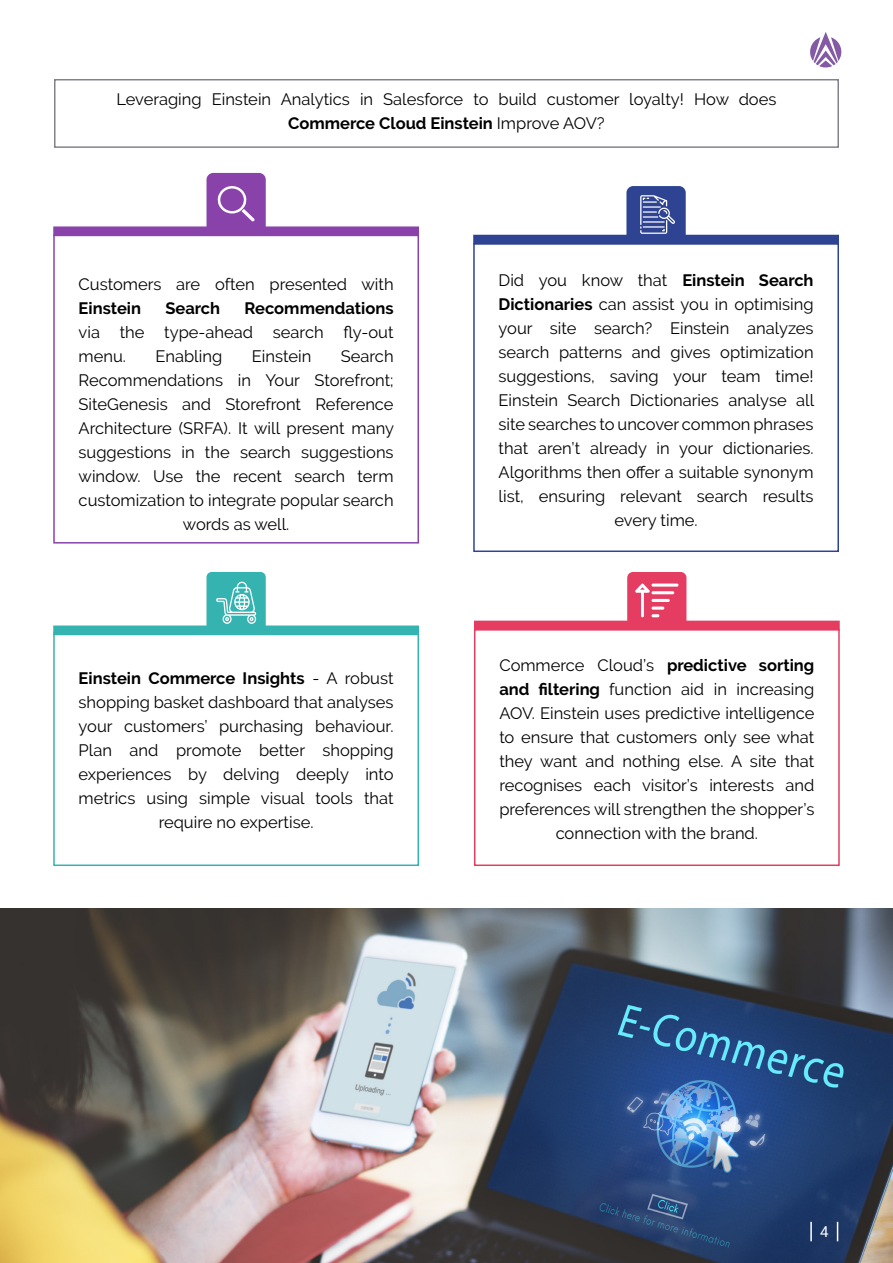
<style>
.page{position:relative;width:893px;height:1263px;background:#fff}
.page>*{position:absolute;margin:0;border:0;box-sizing:border-box;transform-origin:0 0}
.t1{font:16.5px/24px "Raleway";color:#000;text-align:center}
.t2{font:700 16.5px "Raleway";color:#000}
.t3{font:15px "Roboto";color:#fff}
.s1{font-weight:700}
</style>
<div class="page">
<svg style="left:810px;top:32px;width:32px;height:36px"></svg>
<div style="left:54px;top:79px;width:785px;height:69px;border:2px solid #82828f"></div>
<img style="left:0;top:908px;width:893px;height:355px">
<div style="left:53px;top:234px;width:366px;height:309px;border:2px solid #8a42ab"></div>
<div style="left:53px;top:226px;width:366px;height:10px;background:#8a42ab;border:2px solid #8a42ab"></div>
<div style="left:207px;top:174px;width:58px;height:60px;background:#8a42ab;border-radius:6px"></div>
<div style="left:206px;top:173px;width:60px;height:61px;border:2px solid #8a42ab;border-radius:6px"></div>
<svg style="left:217px;top:186px;width:38px;height:35px"></svg>
<div style="left:473px;top:243px;width:366px;height:309px;border:2px solid #2e4493"></div>
<div style="left:473px;top:235px;width:366px;height:9px;background:#2e4493"></div>
<div style="left:627px;top:187px;width:58px;height:55px;background:#2e4493;border-radius:6px"></div>
<div style="left:626px;top:186px;width:60px;height:57px;border:2px solid #2e4493;border-radius:6px"></div>
<svg style="left:640px;top:195px;width:35px;height:39px"></svg>
<div style="left:628px;top:573px;width:58px;height:55px;background:#e53c61;border-radius:5px"></div>
<div style="left:627px;top:572px;width:59px;height:57px;border:2px solid #e53c61;border-radius:5px"></div>
<div style="left:474px;top:629px;width:366px;height:237px;border:2px solid #e53c61"></div>
<div style="left:474px;top:621px;width:366px;height:9px;background:#e53c61"></div>
<div style="left:207px;top:573px;width:58px;height:60px;background:#35b3b1;border-radius:4px"></div>
<div style="left:206px;top:572px;width:60px;height:61px;border:2px solid #35b3b1;border-radius:4px"></div>
<div style="left:53px;top:632px;width:366px;height:234px;border:2px solid #35b3b1"></div>
<div style="left:53px;top:625px;width:366px;height:10px;background:#35b3b1;border:2px solid #35b3b1"></div>
<svg style="left:216px;top:582px;width:40px;height:42px"></svg>
<svg style="left:635px;top:583px;width:43px;height:34px"></svg>
<svg style="left:810px;top:1222px;width:2px;height:19px"></svg>
<svg style="left:837px;top:1222px;width:1px;height:19px"></svg>
<p class="t1" style="left:116px;top:88px;width:661px">Leveraging Einstein Analytics in Salesforce to build customer loyalty! How does<br><span class="s1">Commerce Cloud Einstein</span> Improve AOV?</p>
<p class="t1" style="left:79px;top:272px;width:317px;text-align:left">Customers are often presented with<br><span class="s1">Einstein</span></p>
<p class="t1" style="left:79px;top:296px;width:317px;text-align:justify;text-indent:166px"><span class="s1">Recommendations </span>via the type-ahead search fly-out menu.</p>
<p class="t2" style="left:165px;top:298px;width:56px">Search</p>
<p class="t1" style="left:156px;top:344px;width:68px">Enabling</p>
<p class="t1" style="left:252px;top:344px;width:61px">Einstein</p>
<p class="t1" style="left:341px;top:344px;width:54px">Search</p>
<p class="t1" style="left:79px;top:368px;width:316px">Recommendations in Your Storefront;</p>
<p class="t1" style="left:79px;top:392px;width:316px">SiteGenesis and Storefront Reference</p>
<p class="t1" style="left:79px;top:416px;width:317px">Architecture (SRFA). It will present many</p>
<p class="t1" style="left:79px;top:440px;width:317px">suggestions in the search suggestions</p>
<p class="t1" style="left:79px;top:464px;width:316px">window. Use the recent search term</p>
<p class="t1" style="left:79px;top:488px;width:317px">customization to integrate popular search</p>
<p class="t1" style="left:183px;top:512px;width:108px">words as well.</p>
<p class="t1" style="left:79px;top:666px;width:317px"><span class="s1">Einstein Commerce Insights</span> - A robust shopping basket dashboard that analyses your customers’ purchasing behaviour.<br>Plan and promote better shopping experiences by delving deeply into metrics using simple visual tools that require no expertise.</p>
<p class="t1" style="left:499px;top:268px;width:317px">Did you know that <span class="s1">Einstein Search Dictionaries</span> can assist you in optimising your site search? Einstein analyzes search patterns and gives optimization suggestions, saving your team time!<br>Einstein Search Dictionaries analyse all site searches to uncover common phrases that aren’t already in your dictionaries.<br>Algorithms then offer a suitable synonym list, ensuring relevant search results every time.</p>
<p class="t1" style="left:499px;top:653px;width:317px">Commerce Cloud’s <span class="s1">predictive sorting and filtering</span> function aid in increasing AOV. Einstein uses predictive intelligence to ensure that customers only see what they want and nothing else. A site that recognises each visitor’s interests and preferences will strengthen the shopper’s connection with the brand.</p>
<p class="t3" style="left:820px;top:1221px;width:10px">4</p>
</div>
